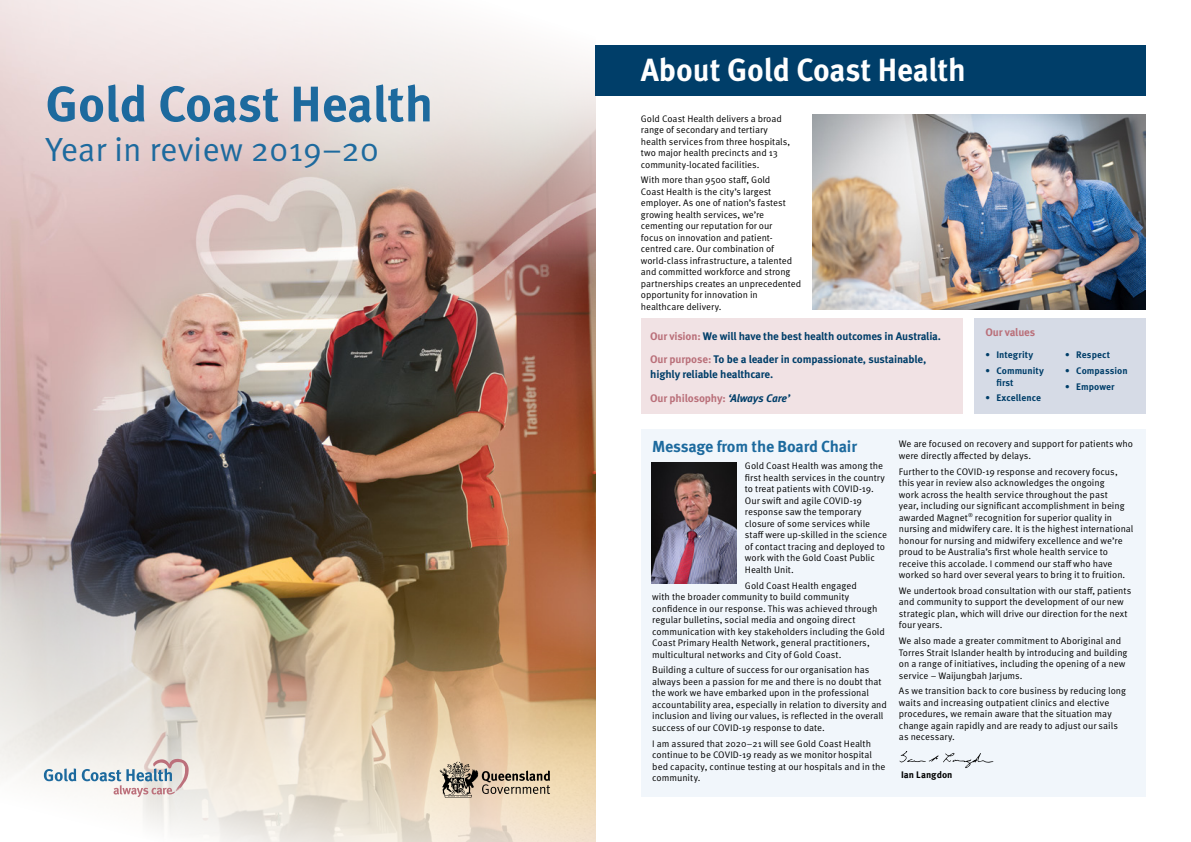
<style>
.page{position:relative;width:1191px;height:842px;background:#fff}
.page>*{position:absolute;margin:0;border:0;box-sizing:border-box;transform-origin:0 0}
.t1{font:700 50px "Meta Pro";letter-spacing:-.005em;color:#1d6a9e}
.t2{font:33.5px "Meta Pro Norm";color:#1d6a9e}
.t3{font:700 32px "Meta Pro";letter-spacing:-.005em;color:#fff;scale:.96 1}
.t4{font:700 16px "Meta Pro";letter-spacing:-.015em;color:#1d6a9e}
.t5{font:700 11px/23.5px "Meta Pro";letter-spacing:-.015em;color:#003e69}
.t6{font:700 11px "Meta Pro";letter-spacing:-.015em;color:#ba707a}
.t7{font:9.5px/11.5px "Meta Pro Norm";color:#000}
.t8{font:700 9.5px/11.5px "Meta Pro";letter-spacing:.005em;color:#003e69}
.t9{font:700 9.5px "Meta Pro";letter-spacing:.005em;color:#000}
.s1{color:#ba707a}
.s2{font-style:italic}
</style>
<div class="page">
<img style="left:0;top:351px;width:595px;height:58px">
<img style="left:0;top:409px;width:595px;height:433px">
<svg style="left:0;top:0;width:596px;height:351px;background:#d7c2bd"></svg>
<svg style="left:44px;top:768px;width:32px;height:13px"></svg>
<svg style="left:82px;top:759px;width:107px;height:38px"></svg>
<svg style="left:440px;top:762px;width:110px;height:36px;background:#b2a189"></svg>
<img style="left:813px;top:114px;width:332px;height:195px">
<div style="left:595px;top:45px;width:550px;height:51px;background:#003e69"></div>
<div style="left:641px;top:429px;width:504px;height:368px;background:#f1f6fb"></div>
<div style="left:974px;top:319px;width:171px;height:95px;background:#d6dbe6"></div>
<div style="left:641px;top:319px;width:322px;height:95px;background:#f1e2e4"></div>
<svg style="left:899px;top:751px;width:94px;height:17px"></svg>
<img style="left:651px;top:463px;width:85px;height:120px">
<h1 class="t1" style="left:45px;top:65px;width:389px">Gold Coast Health</h1>
<h2 class="t2" style="left:45px;top:124px;width:335px">Year in review 2019–20</h2>
<h3 class="t3" style="left:641px;top:45px;width:340px">About Gold Coast Health</h3>
<p class="t7" style="left:641px;top:112px;width:151px">Gold Coast Health delivers a broad range of secondary and tertiary health services from three hospitals, two major health precincts and 13 community-located facilities.</p>
<p class="t7" style="left:641px;top:174px;width:162px">With more than 9500 staff, Gold<br>Coast Health is the city’s largest employer. As one of nation’s fastest growing health services, we’re cementing our reputation for our<br>focus on innovation and patient&shy;centred care. Our combination of world-class infrastructure, a talented and committed workforce and strong partnerships creates an unprecedented opportunity for innovation in healthcare delivery.</p>
<p class="t5" style="left:650px;top:323px;width:292px"><span class="s1">Our vision:</span> We will have the best health outcomes in Australia.<br><span class="s1">Our purpose:</span> To be a leader in compassionate, sustainable,</p>
<p class="t5" style="left:650px;top:362px;width:141px">highly reliable healthcare.<br><span class="s1">Our philosophy:</span> <span class="s2">‘Always Care’</span></p>
<p class="t6" style="left:985px;top:323px;width:51px">Our values</p>
<p class="t8" style="left:985px;top:349px;width:49px">• Integrity</p>
<p class="t8" style="left:996px;top:364px;width:49px;text-indent:-11px">• Community first</p>
<p class="t8" style="left:985px;top:392px;width:57px">• Excellence</p>
<p class="t8" style="left:1065px;top:349px;width:46px">• Respect</p>
<p class="t8" style="left:1065px;top:364px;width:64px">• Compassion</p>
<p class="t8" style="left:1065px;top:380px;width:51px">• Empower</p>
<h3 class="t4" style="left:652px;top:434px;width:206px">Message from the Board Chair</h3>
<p class="t7" style="left:745px;top:460px;width:144px">Gold Coast Health was among the first health services in the country to treat patients with COVID-19.<br>Our swift and agile COVID-19 response saw the temporary closure of some services while staff were up-skilled in the science of contact tracing and deployed to work with the Gold Coast Public<br>Health Unit.</p>
<p class="t7" style="left:652px;top:579px;width:234px;text-indent:93px">Gold Coast Health engaged<br>with the broader community to build community confidence in our response. This was achieved through regular bulletins, social media and ongoing direct communication with key stakeholders including the Gold Coast Primary Health Network, general practitioners, multicultural networks and City of Gold Coast.</p>
<p class="t7" style="left:652px;top:664px;width:236px">Building a culture of success for our organisation has always been a passion for me and there is no doubt that the work we have embarked upon in the professional accountability area, especially in relation to diversity and inclusion and living our values, is reflected in the overall success of our COVID-19 response to date.</p>
<p class="t7" style="left:652px;top:737px;width:235px">I am assured that 2020–21 will see Gold Coast Health continue to be COVID-19 ready as we monitor hospital bed capacity, continue testing at our hospitals and in the community.</p>
<p class="t7" style="left:899px;top:438px;width:236px">We are focused on recovery and support for patients who were directly affected by delays.</p>
<p class="t7" style="left:899px;top:465px;width:236px">Further to the COVID-19 response and recovery focus, this year in review also acknowledges the ongoing<br>work across the health service throughout the past<br>year, including our significant accomplishment in being awarded Magnet<sup>®</sup> recognition for superior quality in nursing and midwifery care. It is the highest international honour for nursing and midwifery excellence and we’re proud to be Australia’s first whole health service to receive this accolade. I commend our staff who have worked so hard over several years to bring it to fruition.</p>
<p class="t7" style="left:899px;top:584px;width:234px">We undertook broad consultation with our staff, patients and community to support the development of our new strategic plan, which will drive our direction for the next four years.</p>
<p class="t7" style="left:899px;top:634px;width:230px">We also made a greater commitment to Aboriginal and Torres Strait Islander health by introducing and building on a range of initiatives, including the opening of a new service – Waijungbah Jarjums.</p>
<p class="t7" style="left:899px;top:685px;width:229px">As we transition back to core business by reducing long waits and increasing outpatient clinics and elective procedures, we remain aware that the situation may change again rapidly and are ready to adjust our sails as necessary.</p>
<p class="t9" style="left:901px;top:767px;width:53px">Ian Langdon</p>
</div>
